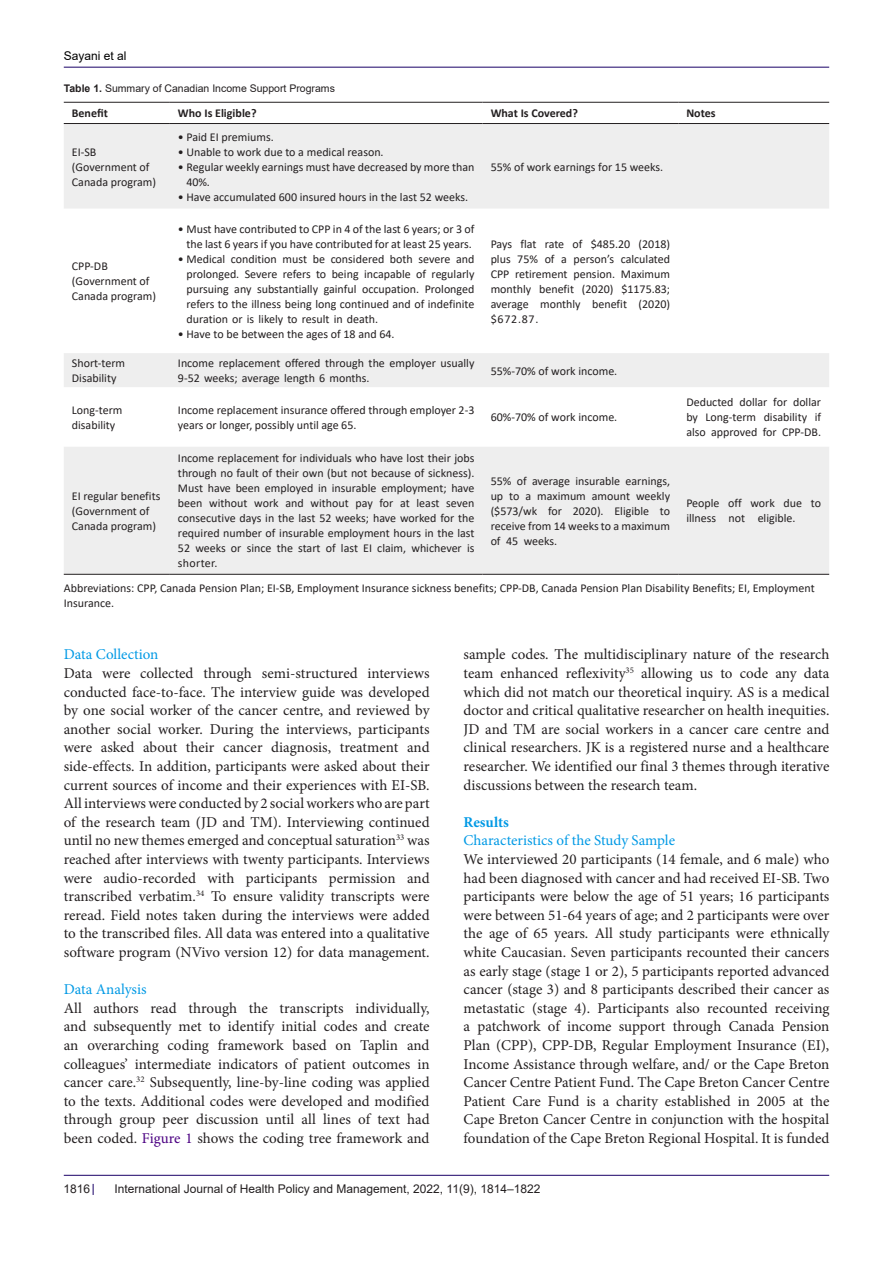
<style>
.page{position:relative;width:893px;height:1263px;background:#fff}
.page>*{position:absolute;margin:0;border:0;box-sizing:border-box;transform-origin:0 0}
.t1{font:15px/18.6px "Minion Pro";color:#231f20;text-align:justify}
.heading_2{font:15px "Minion Pro";color:#0099e5}
.heading_1{font:15px "Minion Pro";color:#0099e5}
.heading_1-2{font:700 15px "Minion Pro";color:#0099e5}
.t2{font:12px/15px "Calibri";color:#231f20}
.t3{font:12px "Arial";color:#231f20}
.t4{font:700 12px "Calibri";color:#231f20}
.t5{font:12px "Arial";color:#000001}
.t6{font:10.5px "Arial";color:#231f20}
.s1{font-weight:700}
.s2{color:#4b0082}
</style>
<div class="page">
<hr style="left:64px;top:67px;width:765px;height:1px;background:#190066">
<hr style="left:64px;top:1175px;width:765px;height:1px;background:#190066">
<svg style="left:64px;top:124px;width:765px;height:450px;fill:#eee"></svg>
<hr style="left:64px;top:102px;width:106px;height:1px;background:#231f20">
<hr style="left:170px;top:102px;width:313px;height:1px;background:#231f20">
<hr style="left:483px;top:102px;width:195px;height:1px;background:#231f20">
<hr style="left:678px;top:102px;width:151px;height:1px;background:#231f20">
<hr style="left:64px;top:123px;width:106px;height:1px;background:#231f20">
<hr style="left:170px;top:123px;width:313px;height:1px;background:#231f20">
<hr style="left:483px;top:123px;width:195px;height:1px;background:#231f20">
<hr style="left:678px;top:123px;width:151px;height:1px;background:#231f20">
<hr style="left:64px;top:574px;width:106px;height:1px;background:#231f20">
<hr style="left:170px;top:574px;width:313px;height:1px;background:#231f20">
<hr style="left:483px;top:574px;width:195px;height:1px;background:#231f20">
<hr style="left:678px;top:574px;width:151px;height:1px;background:#231f20">
<p class="t5" style="left:64px;top:48px;width:64px">Sayani et al</p>
<p class="t6" style="left:64px;top:81px;width:273px"><span class="s1">Table 1.</span> Summary of Canadian Income Support Programs</p>
<p class="t4" style="left:72px;top:105px;width:37px">Benefit</p>
<p class="t4" style="left:178px;top:105px;width:80px">Who Is Eligible?</p>
<p class="t4" style="left:491px;top:105px;width:89px">What Is Covered?</p>
<p class="t4" style="left:686px;top:105px;width:31px">Notes</p>
<p class="t2" style="left:72px;top:144px;width:86px">EI-SB (Government of<br>Canada program)</p>
<p class="t2" style="left:178px;top:129px;width:97px">• Paid EI premiums.</p>
<p class="t2" style="left:178px;top:144px;width:207px">• Unable to work due to a medical reason.</p>
<p class="t2" style="left:186px;top:159px;width:289px;text-indent:-9px">• Regular weekly earnings must have decreased by more than<br>40%.</p>
<p class="t2" style="left:178px;top:189px;width:292px">• Have accumulated 600 insured hours in the last 52 weeks.</p>
<p class="t2" style="left:491px;top:159px;width:174px">55% of work earnings for 15 weeks.</p>
<p class="t2" style="left:72px;top:259px;width:86px">CPP-DB (Government of<br>Canada program)</p>
<p class="t2" style="left:178px;top:221px;width:298px;text-align:center">• Must have contributed to CPP in 4 of the last 6 years; or 3 of the last 6 years if you have contributed for at least 25 years.</p>
<p class="t2" style="left:186px;top:251px;width:289px;text-align:justify;text-indent:-9px">• Medical condition must be considered both severe and prolonged. Severe refers to being incapable of regularly pursuing any substantially gainful occupation. Prolonged refers to the illness being long continued and of indefinite duration or is likely to result in death.</p>
<p class="t2" style="left:178px;top:326px;width:218px">• Have to be between the ages of 18 and 64.</p>
<p class="t2" style="left:491px;top:236px;width:181px;text-align:justify">Pays flat rate of $485.20 (2018) plus 75% of a person’s calculated CPP retirement pension. Maximum monthly benefit (2020) $1175.83; average monthly benefit (2020) $672.87.</p>
<p class="t2" style="left:72px;top:355px;width:55px">Short-term<br>Disability</p>
<p class="t2" style="left:178px;top:355px;width:298px">Income replacement offered through the employer usually<br>9-52 weeks; average length 6 months.</p>
<p class="t2" style="left:491px;top:363px;width:128px">55%-70% of work income.</p>
<p class="t2" style="left:72px;top:402px;width:52px">Long-term disability</p>
<p class="t2" style="left:178px;top:402px;width:298px">Income replacement insurance offered through employer 2-3 years or longer, possibly until age 65.</p>
<p class="t2" style="left:491px;top:410px;width:128px">60%-70% of work income.</p>
<p class="t2" style="left:72px;top:488px;width:90px">EI regular benefits (Government of<br>Canada program)</p>
<p class="t2" style="left:178px;top:450px;width:298px;text-align:justify">Income replacement for individuals who have lost their jobs through no fault of their own (but not because of sickness).<br>Must have been employed in insurable employment; have been without work and without pay for at least seven consecutive days in the last 52 weeks; have worked for the required number of insurable employment hours in the last 52 weeks or since the start of last EI claim, whichever is shorter.</p>
<p class="t2" style="left:491px;top:473px;width:181px;text-align:justify">55% of average insurable earnings, up to a maximum amount weekly ($573/wk for 2020). Eligible to receive from 14 weeks to a maximum of 45 weeks.</p>
<p class="t2" style="left:686px;top:395px;width:136px;text-align:justify">Deducted dollar for dollar by Long-term disability if also approved for CPP-DB.</p>
<p class="t2" style="left:686px;top:495px;width:136px">People off work due to illness not eligible.</p>
<p class="t2" style="left:64px;top:580px;width:752px">Abbreviations: CPP, Canada Pension Plan; EI-SB, Employment Insurance sickness benefits; CPP-DB, Canada Pension Plan Disability Benefits; EI, Employment<br>Insurance.</p>
<p class="heading_1" style="left:64px;top:644px;width:96px">Data Collection</p>
<p class="t1" style="left:64px;top:664px;width:367px">Data were collected through semi-structured interviews conducted face-to-face. The interview guide was developed by one social worker of the cancer centre, and reviewed by another social worker. During the interviews, participants were asked about their cancer diagnosis, treatment and side-effects. In addition, participants were asked about their current sources of income and their experiences with EI-SB.<br>All interviews were conducted by 2 social workers who are part of the research team (JD and TM). Interviewing continued until no new themes emerged and conceptual saturation<sup>33</sup> was reached after interviews with twenty participants. Interviews were audio-recorded with participants permission and transcribed verbatim.<sup>34</sup> To ensure validity transcripts were reread. Field notes taken during the interviews were added to the transcribed files. All data was entered into a qualitative software program (NVivo version 12) for data management.</p>
<p class="heading_1" style="left:64px;top:979px;width:84px">Data Analysis</p>
<p class="t1" style="left:64px;top:999px;width:367px">All authors read through the transcripts individually, and subsequently met to identify initial codes and create an overarching coding framework based on Taplin and colleagues’ intermediate indicators of patient outcomes in cancer care.<sup>32</sup> Subsequently, line-by-line coding was applied to the texts. Additional codes were developed and modified through group peer discussion until all lines of text had been coded. <span class="s2">Figure 1</span> shows the coding tree framework and</p>
<p class="t1" style="left:464px;top:645px;width:367px">sample codes. The multidisciplinary nature of the research team enhanced reflexivity<sup>35</sup> allowing us to code any data which did not match our theoretical inquiry. AS is a medical doctor and critical qualitative researcher on health inequities.<br>JD and TM are social workers in a cancer care centre and clinical researchers. JK is a registered nurse and a healthcare researcher. We identified our final 3 themes through iterative discussions between the research team.</p>
<p class="heading_1-2" style="left:464px;top:811px;width:47px">Results</p>
<p class="heading_2" style="left:464px;top:830px;width:213px">Characteristics of the Study Sample</p>
<p class="t1" style="left:464px;top:850px;width:367px">We interviewed 20 participants (14 female, and 6 male) who had been diagnosed with cancer and had received EI-SB. Two participants were below the age of 51 years; 16 participants were between 51-64 years of age; and 2 participants were over the age of 65 years. All study participants were ethnically white Caucasian. Seven participants recounted their cancers as early stage (stage 1 or 2), 5 participants reported advanced cancer (stage 3) and 8 participants described their cancer as metastatic (stage 4). Participants also recounted receiving a patchwork of income support through Canada Pension Plan (CPP), CPP-DB, Regular Employment Insurance (EI), Income Assistance through welfare, and/ or the Cape Breton Cancer Centre Patient Fund. The Cape Breton Cancer Centre Patient Care Fund is a charity established in 2005 at the Cape Breton Cancer Centre in conjunction with the hospital foundation of the Cape Breton Regional Hospital. It is funded</p>
<p class="t3" style="left:64px;top:1180px;width:28px">1816</p>
<p class="t3" style="left:114px;top:1180px;width:428px">International Journal of Health Policy and Management, 2022, 11(9), 1814–1822</p>
</div>
